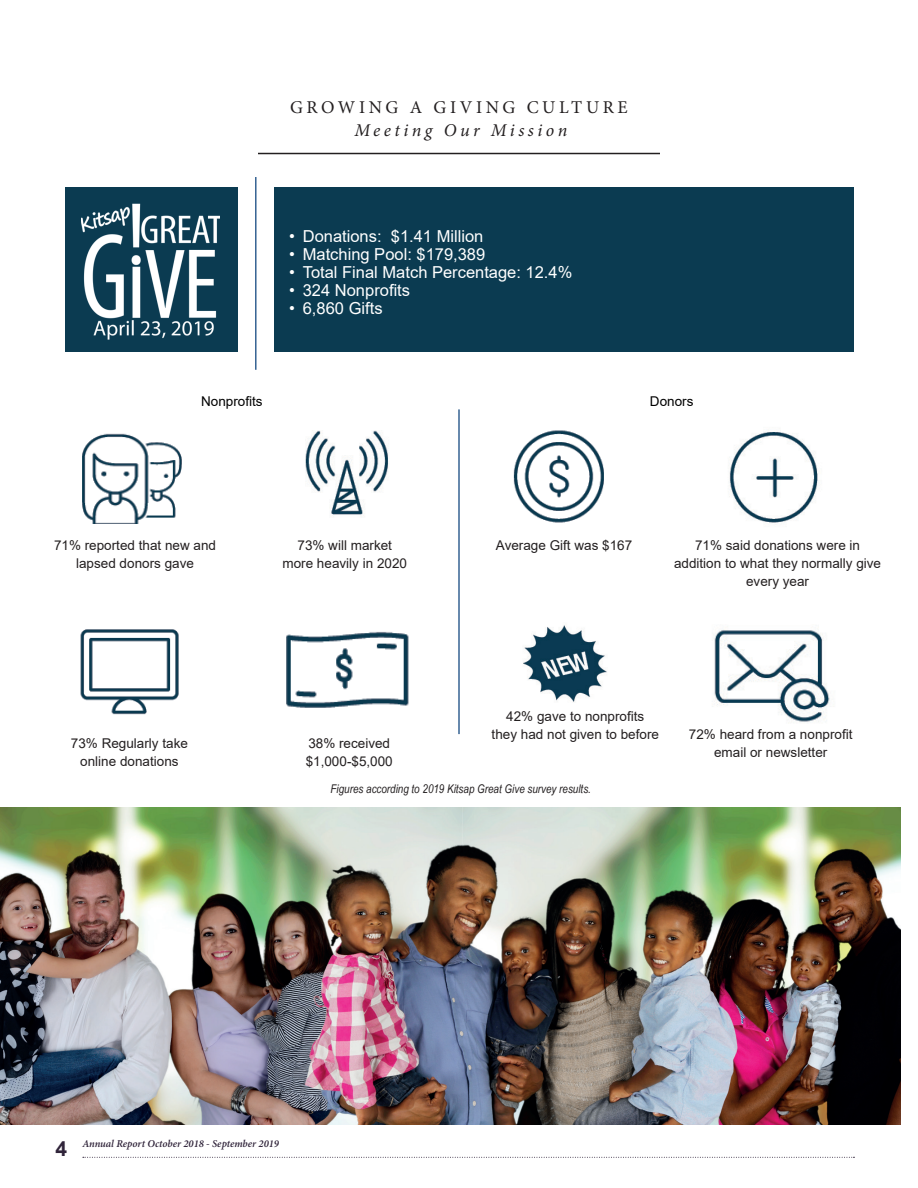
<style>
.page{position:relative;width:918px;height:1188px;background:#fff}
.page>*{position:absolute;margin:0;border:0;box-sizing:border-box;transform-origin:0 0}
.t1{font:700 21px "Arial";color:#30243a}
.t2{font:18px "Minion Pro";letter-spacing:.2em;color:#231f20}
.t3{font:italic 18px "Minion Pro";letter-spacing:.19em;color:#231f20}
.t4{font:16.5px "Arial";color:#fff}
.t5{font:13.5px/18px "Arial";color:#231f20;text-align:center}
.t6{font:13.5px "Arial";color:#000}
.t7{font:italic 12px "Arial Narrow";color:#231f20}
.t8{font:italic 600 10.5px "Minion Pro";color:#30243a}
</style>
<div class="page">
<svg style="left:83px;top:1157px;width:771px;height:1px"></svg>
<img style="left:0;top:807px;width:901px;height:317px">
<img style="left:712px;top:630px;width:118px;height:92px">
<div style="left:274px;top:187px;width:580px;height:165px;background:#0b3b51"></div>
<div style="left:65px;top:187px;width:173px;height:165px;background:#0b3b51"></div>
<img style="left:81px;top:203px;width:138px;height:137px">
<hr style="left:458px;top:409px;width:2px;height:325px;background:#366393">
<hr style="left:255px;top:177px;width:2px;height:193px;background:#366393">
<img style="left:82px;top:433px;width:100px;height:91px">
<img style="left:729px;top:432px;width:89px;height:91px">
<img style="left:523px;top:625px;width:84px;height:77px">
<img style="left:305px;top:430px;width:83px;height:86px">
<img style="left:513px;top:430px;width:91px;height:93px">
<img style="left:286px;top:631px;width:123px;height:77px">
<img style="left:80px;top:629px;width:99px;height:86px">
<hr style="left:258px;top:153px;width:402px;height:1px;background:#231f20">
<h2 class="t2" style="left:290px;top:95px;width:339px">GROWING A GIVING CULTURE</h2>
<h2 class="t3" style="left:354px;top:118px;width:214px">Meeting Our Mission</h2>
<p class="t4" style="left:289px;top:225px;width:196px">• Donations: $1.41 Million</p>
<p class="t4" style="left:289px;top:243px;width:198px">• Matching Pool: $179,389</p>
<p class="t4" style="left:289px;top:261px;width:285px">• Total Final Match Percentage: 12.4%</p>
<p class="t4" style="left:289px;top:279px;width:122px">• 324 Nonprofits</p>
<p class="t4" style="left:289px;top:297px;width:95px">• 6,860 Gifts</p>
<p class="t6" style="left:201px;top:392px;width:63px">Nonprofits</p>
<p class="t6" style="left:650px;top:392px;width:45px">Donors</p>
<p class="t5" style="left:54px;top:536px;width:164px">71% reported that new and lapsed donors gave</p>
<p class="t5" style="left:282px;top:536px;width:126px">73% will market more heavily in 2020</p>
<p class="t5" style="left:71px;top:734px;width:119px">73% Regularly take online donations</p>
<p class="t5" style="left:306px;top:734px;width:89px;text-align:left">38% received $1,000-$5,000</p>
<p class="t5" style="left:496px;top:536px;width:138px">Average Gift was $167</p>
<p class="t5" style="left:674px;top:536px;width:209px">71% said donations were in addition to what they normally give every year</p>
<p class="t5" style="left:492px;top:707px;width:169px">42% gave to nonprofits<br>they had not given to before</p>
<p class="t5" style="left:689px;top:725px;width:165px">72% heard from a nonprofit email or newsletter</p>
<p class="t7" style="left:331px;top:780px;width:262px">Figures according to 2019 Kitsap Great Give survey results.</p>
<h1 class="t1" style="left:56px;top:1134px;width:13px">4</h1>
<p class="t8" style="left:82px;top:1136px;width:198px">Annual Report October 2018 - September 2019</p>
</div>
